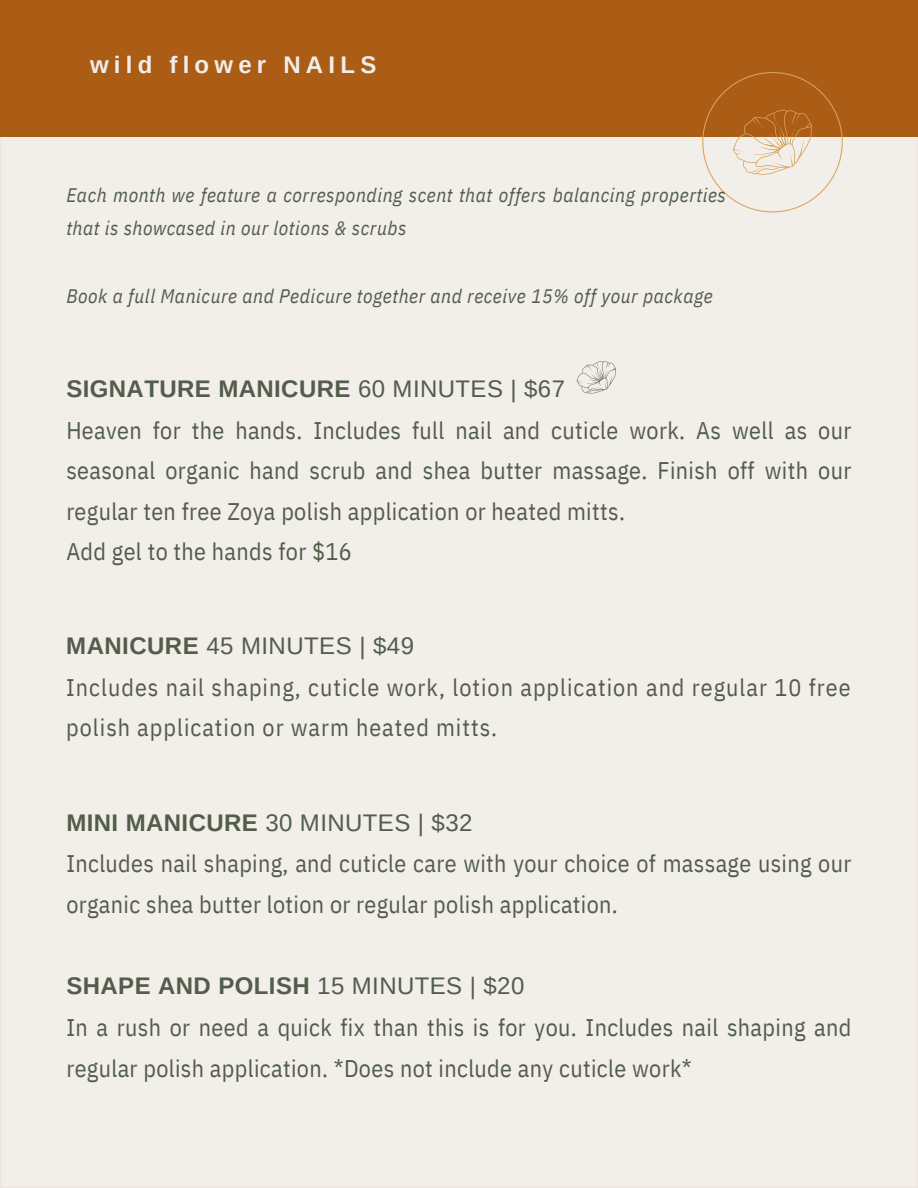
<style>
.page{position:relative;width:918px;height:1188px;background:#fff}
.page>*{position:absolute;margin:0;border:0;box-sizing:border-box;transform-origin:0 0}
.t1{font:24px/40.8px "IBM Plex Sans Cond";letter-spacing:.015em;color:#525d4a}
.t2{font:24px/41.1px "IBM Plex Sans Cond";letter-spacing:.04em;color:#525d4a}
.t3{font:700 24px "Arimo";letter-spacing:.22em;color:#f1edea}
.t4{font:italic 19.5px/32.7px "IBM Plex Sans Cond";letter-spacing:.03em;color:#525d4a}
.s1{font-family:"Arimo";font-weight:700}
.s2{font-family:"Arimo"}
</style>
<div class="page">
<div style="left:1px;top:1px;width:917px;height:1187px;background:#f2eeea"></div>
<div style="left:0;top:0;width:918px;height:137px;background:#ac5d15"></div>
<svg style="left:702px;top:72px;width:141px;height:140px"></svg>
<img style="left:567px;top:361px;width:49px;height:66px">
<p class="t3" style="left:90px;top:51px;width:288px">wild flower NAILS</p>
<h1 class="t4" style="left:66px;top:179px;width:661px">Each month we feature a corresponding scent that offers balancing properties that is showcased in our lotions &amp; scrubs</h1>
<p class="t4" style="left:66px;top:279px;width:648px">Book a full Manicure and Pedicure together and receive 15% off your package</p>
<p class="t1" style="left:66px;top:368px;width:787px"><span class="s1">SIGNATURE MANICURE</span> <span class="s2">60 MINUTES | $67<br></span>Heaven for the hands. Includes full nail and cuticle work. As well as our seasonal organic hand scrub and shea butter massage. Finish off with our regular ten free Zoya polish application or heated mitts.<br>Add gel to the hands for $16</p>
<p class="t2" style="left:66px;top:625px;width:786px"><span class="s1">MANICURE</span> <span class="s2">45 MINUTES | $49<br></span>Includes nail shaping, cuticle work, lotion application and regular 10 free polish application or warm heated mitts.</p>
<h2 class="t1" style="left:66px;top:801px;width:787px"><span class="s1">MINI MANICURE</span> <span class="s2">30 MINUTES | $32<br></span>Includes nail shaping, and cuticle care with your choice of massage using our organic shea butter lotion or regular polish application.</h2>
<h2 class="t1" style="left:66px;top:965px;width:787px"><span class="s1">SHAPE AND POLISH</span> <span class="s2">15 MINUTES | $20<br></span>In a rush or need a quick fix than this is for you. Includes nail shaping and regular polish application. *Does not include any cuticle work*</h2>
</div>
